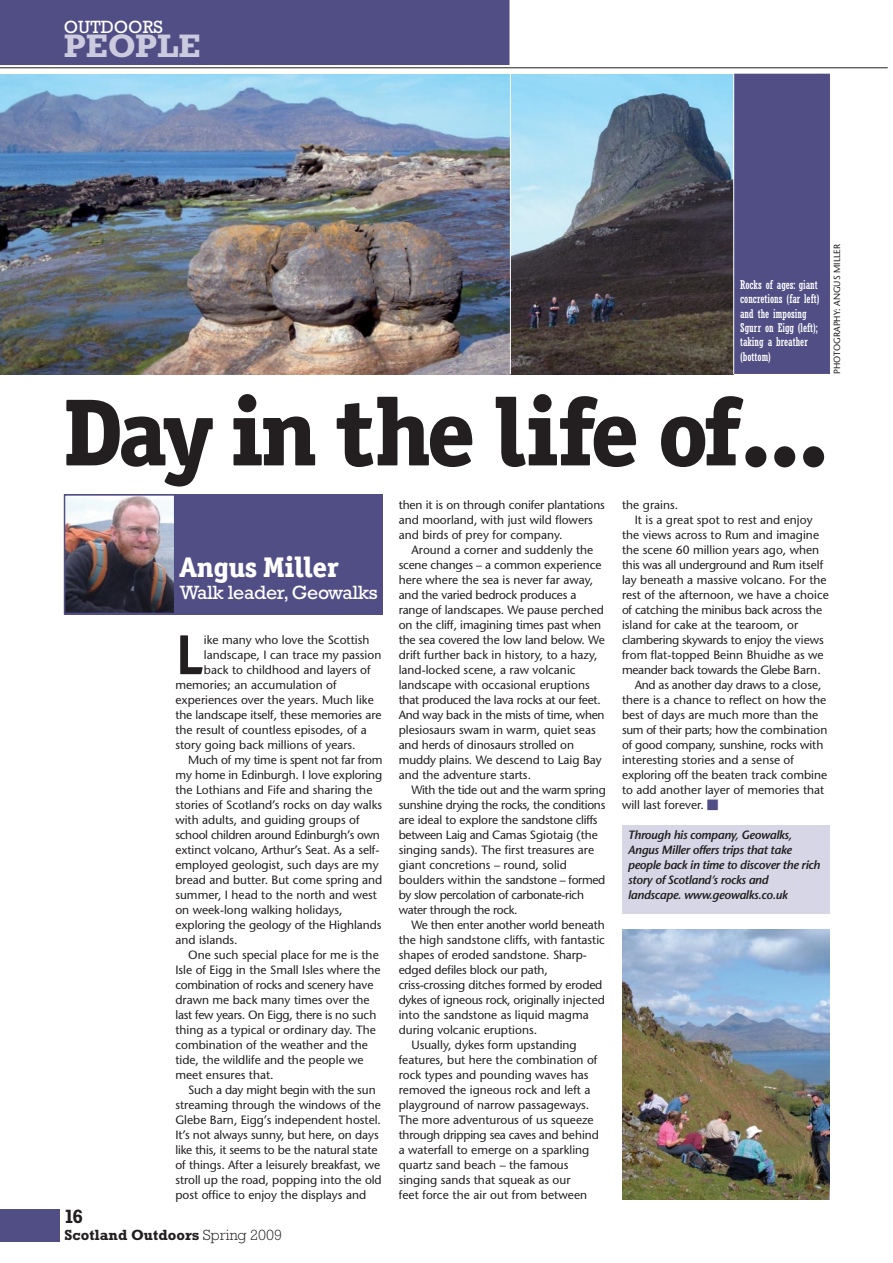
<style>
.page{position:relative;width:893px;height:1263px;background:#fff}
.page>*{position:absolute;margin:0;border:0;box-sizing:border-box;transform-origin:0 0}
.t1{font:800 95.7px "Officina Ser ITC";letter-spacing:-.035em;color:#231f20}
.t2{font:56.55px "Officina San ITC Bold OS";color:#231f20}
.t3{font:700 33px "Rockwell";color:#cccade}
.t4{font:800 28.5px "Officina Ser ITC";color:#fff}
.t5{font:19.5px "Rockwell";letter-spacing:-.015em;color:#fff}
.t6{font:700 19.5px "Rockwell";color:#231f20}
.t7{font:18px "Rockwell";color:#fff}
.t8{font:700 15px "Rockwell";color:#231f20}
.t9{font:500 12px/15px "Stone Sans Std";color:#231f20}
.t10{font:500 12px/15px "Stone Sans Std";letter-spacing:-.025em;color:#231f20}
.t11{font:italic 600 12px/15px "Stone Sans Std";letter-spacing:-.03em;color:#231f20}
.t12{font:condensed 12px/14.4px "Rockwell";color:#fff}
.t13{font:500 12px "Stone Sans Std";letter-spacing:-.03em;color:#231f20}
.t14{font:500 12px "Stone Sans Std";letter-spacing:-.02em;color:#231f20}
.t15{font:500 9px "Stone Sans Std";color:#231f20}
.s1{font-weight:300}
</style>
<div class="page">
<div style="left:0;top:1209px;width:60px;height:33px;background:#514e86"></div>
<div style="left:0;top:0;width:510px;height:65px;background:#514e86"></div>
<hr style="left:0;top:67px;width:888px;height:1px;background:#231f20">
<div style="left:622px;top:825px;width:207px;height:89px;background:#d6d6e6"></div>
<div style="left:64px;top:494px;width:319px;height:120px;background:#514e86"></div>
<img style="left:67px;top:497px;width:105px;height:114px">
<div style="left:64px;top:494px;width:111px;height:120px;border:2px solid #514e86"></div>
<div style="left:734px;top:75px;width:95px;height:298px;background:#514e86"></div>
<div style="left:734px;top:74px;width:96px;height:300px;border:1px solid #514e86"></div>
<img style="left:0;top:74px;width:510px;height:300px">
<svg style="left:511px;top:74px;width:222px;height:300px;background:#616e77"></svg>
<img style="left:622px;top:929px;width:207px;height:270px">
<h3 class="t7" style="left:64px;top:21px;width:101px">OUTDOORS</h3>
<h3 class="t3" style="left:64px;top:35px;width:138px">PEOPLE</h3>
<p class="t12" style="left:740px;top:278px;width:81px">Rocks of ages: giant concretions (far left) and the imposing<br>Sgurr on Eigg (left); taking a breather (bottom)</p>
<h1 class="t1" style="left:64px;top:397px;width:766px">Day in the life of...</h1>
<p class="t15" style="left:833px;top:374px;width:131px;rotate:-90deg">PHOTOGRAPHY: ANGUS MILLER</p>
<h3 class="t4" style="left:180px;top:556px;width:161px">Angus Miller</h3>
<h3 class="t5" style="left:180px;top:586px;width:199px">Walk leader, Geowalks</h3>
<h2 class="t2" style="left:175px;top:633px;width:29px">L</h2>
<p class="t9" style="left:204px;top:634px;width:167px">ike many who love the Scottish</p>
<p class="t9" style="left:204px;top:649px;width:179px">landscape, I can trace my passion</p>
<p class="t9" style="left:204px;top:664px;width:168px">back to childhood and layers of</p>
<p class="t9" style="left:175px;top:679px;width:163px">memories; an accumulation of</p>
<p class="t9" style="left:175px;top:694px;width:200px">experiences over the years. Much like</p>
<p class="t9" style="left:175px;top:709px;width:208px">the landscape itself, these memories are</p>
<p class="t9" style="left:175px;top:724px;width:193px">the result of countless episodes, of a</p>
<p class="t9" style="left:175px;top:739px;width:182px">story going back millions of years.</p>
<p class="t14" style="left:188px;top:755px;width:196px">Much of my time is spent not far from</p>
<p class="t9" style="left:175px;top:769px;width:208px">my home in Edinburgh. I love exploring</p>
<p class="t9" style="left:175px;top:784px;width:198px">the Lothians and Fife and sharing the</p>
<p class="t9" style="left:175px;top:799px;width:208px">stories of Scotland’s rocks on day walks</p>
<p class="t9" style="left:175px;top:814px;width:186px">with adults, and guiding groups of</p>
<p class="t10" style="left:175px;top:829px;width:206px">school children around Edinburgh’s own</p>
<p class="t9" style="left:175px;top:844px;width:206px">extinct volcano, Arthur’s Seat. As a self-</p>
<p class="t9" style="left:175px;top:859px;width:205px">employed geologist, such days are my</p>
<p class="t9" style="left:175px;top:874px;width:208px">bread and butter. But come spring and</p>
<p class="t9" style="left:175px;top:889px;width:203px">summer, I head to the north and west</p>
<p class="t9" style="left:175px;top:904px;width:169px">on week-long walking holidays,</p>
<p class="t9" style="left:175px;top:919px;width:208px">exploring the geology of the Highlands</p>
<p class="t9" style="left:175px;top:934px;width:64px">and islands.</p>
<p class="t9" style="left:188px;top:949px;width:192px">One such special place for me is the</p>
<p class="t9" style="left:175px;top:964px;width:207px">Isle of Eigg in the Small Isles where the</p>
<p class="t10" style="left:175px;top:979px;width:200px">combination of rocks and scenery have</p>
<p class="t9" style="left:175px;top:994px;width:196px">drawn me back many times over the</p>
<p class="t10" style="left:175px;top:1009px;width:202px">last few years. On Eigg, there is no such</p>
<p class="t9" style="left:175px;top:1024px;width:202px">thing as a typical or ordinary day. The</p>
<p class="t9" style="left:175px;top:1039px;width:194px">combination of the weather and the</p>
<p class="t9" style="left:175px;top:1054px;width:190px">tide, the wildlife and the people we</p>
<p class="t9" style="left:175px;top:1069px;width:100px">meet ensures that.</p>
<p class="t10" style="left:188px;top:1084px;width:189px">Such a day might begin with the sun</p>
<p class="t9" style="left:175px;top:1099px;width:207px">streaming through the windows of the</p>
<p class="t9" style="left:175px;top:1114px;width:207px">Glebe Barn, Eigg’s independent hostel.</p>
<p class="t9" style="left:175px;top:1129px;width:205px">It’s not always sunny, but here, on days</p>
<p class="t9" style="left:175px;top:1144px;width:204px">like this, it seems to be the natural state</p>
<p class="t9" style="left:175px;top:1159px;width:206px">of things. After a leisurely breakfast, we</p>
<p class="t9" style="left:175px;top:1174px;width:208px">stroll up the road, popping into the old</p>
<p class="t9" style="left:175px;top:1189px;width:192px">post office to enjoy the displays and</p>
<h3 class="t6" style="left:64px;top:1210px;width:21px">16</h3>
<p class="t8" style="left:64px;top:1229px;width:219px">Scotland Outdoors <span class="s1">Spring 2009</span></p>
<p class="t9" style="left:399px;top:499px;width:208px">then it is on through conifer plantations and moorland, with just wild flowers and birds of prey for company.</p>
<p class="t9" style="left:399px;top:544px;width:208px;text-indent:13px">Around a corner and suddenly the scene changes – a common experience here where the sea is never far away, and the varied bedrock produces a range of landscapes. We pause perched on the cliff, imagining times past when the sea covered the low land below. We drift further back in history, to a hazy, land-locked scene, a raw volcanic landscape with occasional eruptions that produced the lava rocks at our feet.<br>And way back in the mists of time, when plesiosaurs swam in warm, quiet seas and herds of dinosaurs strolled on muddy plains. We descend to Laig Bay and the adventure starts.</p>
<p class="t10" style="left:399px;top:784px;width:209px;text-indent:13px">With the tide out and the warm spring sunshine drying the rocks, the conditions are ideal to explore the sandstone cliffs between Laig and Camas Sgiotaig (the singing sands). The first treasures are giant concretions – round, solid boulders within the sandstone – formed by slow percolation of carbonate-rich water through the rock.</p>
<p class="t10" style="left:411px;top:919px;width:195px">We then enter another world beneath</p>
<p class="t9" style="left:399px;top:934px;width:208px">the high sandstone cliffs, with fantastic</p>
<p class="t9" style="left:399px;top:949px;width:189px">shapes of eroded sandstone. Sharp-</p>
<p class="t9" style="left:399px;top:964px;width:151px">edged defiles block our path,</p>
<p class="t9" style="left:399px;top:979px;width:205px">criss-crossing ditches formed by eroded</p>
<p class="t10" style="left:399px;top:994px;width:208px">dykes of igneous rock, originally injected</p>
<p class="t9" style="left:399px;top:1009px;width:191px">into the sandstone as liquid magma</p>
<p class="t9" style="left:399px;top:1024px;width:140px">during volcanic eruptions.</p>
<p class="t9" style="left:411px;top:1039px;width:167px">Usually, dykes form upstanding</p>
<p class="t9" style="left:399px;top:1054px;width:200px">features, but here the combination of</p>
<p class="t9" style="left:399px;top:1069px;width:191px">rock types and pounding waves has</p>
<p class="t9" style="left:399px;top:1084px;width:193px">removed the igneous rock and left a</p>
<p class="t9" style="left:399px;top:1099px;width:192px">playground of narrow passageways.</p>
<p class="t9" style="left:399px;top:1114px;width:196px">The more adventurous of us squeeze</p>
<p class="t10" style="left:399px;top:1129px;width:202px">through dripping sea caves and behind</p>
<p class="t9" style="left:399px;top:1144px;width:192px">a waterfall to emerge on a sparkling</p>
<p class="t9" style="left:399px;top:1159px;width:171px">quartz sand beach – the famous</p>
<p class="t9" style="left:399px;top:1174px;width:173px">singing sands that squeak as our</p>
<p class="t9" style="left:399px;top:1189px;width:190px">feet force the air out from between</p>
<p class="t9" style="left:622px;top:499px;width:58px">the grains.</p>
<p class="t9" style="left:635px;top:514px;width:179px">It is a great spot to rest and enjoy</p>
<p class="t9" style="left:622px;top:529px;width:199px">the views across to Rum and imagine</p>
<p class="t9" style="left:622px;top:544px;width:199px">the scene 60 million years ago, when</p>
<p class="t10" style="left:622px;top:559px;width:203px">this was all underground and Rum itself</p>
<p class="t9" style="left:622px;top:574px;width:206px">lay beneath a massive volcano. For the</p>
<p class="t9" style="left:622px;top:589px;width:208px">rest of the afternoon, we have a choice</p>
<p class="t10" style="left:622px;top:604px;width:202px">of catching the minibus back across the</p>
<p class="t9" style="left:622px;top:619px;width:178px">island for cake at the tearoom, or</p>
<p class="t10" style="left:622px;top:634px;width:203px">clambering skywards to enjoy the views</p>
<p class="t9" style="left:622px;top:649px;width:203px">from flat-topped Beinn Bhuidhe as we</p>
<p class="t10" style="left:622px;top:664px;width:200px">meander back towards the Glebe Barn.</p>
<p class="t10" style="left:635px;top:679px;width:188px">And as another day draws to a close,</p>
<p class="t9" style="left:622px;top:694px;width:206px">there is a chance to reflect on how the</p>
<p class="t9" style="left:622px;top:709px;width:198px">best of days are much more than the</p>
<p class="t13" style="left:622px;top:725px;width:207px">sum of their parts; how the combination</p>
<p class="t9" style="left:622px;top:739px;width:203px">of good company, sunshine, rocks with</p>
<p class="t9" style="left:622px;top:754px;width:173px">interesting stories and a sense of</p>
<p class="t9" style="left:622px;top:769px;width:207px">exploring off the beaten track combine</p>
<p class="t9" style="left:622px;top:784px;width:204px">to add another layer of memories that</p>
<p class="t9" style="left:622px;top:799px;width:83px">will last forever.</p>
<p class="t11" style="left:628px;top:829px;width:194px">Through his company, Geowalks, Angus Miller offers trips that take people back in time to discover the rich story of Scotland’s rocks and landscape. www.geowalks.co.uk</p>
</div>
